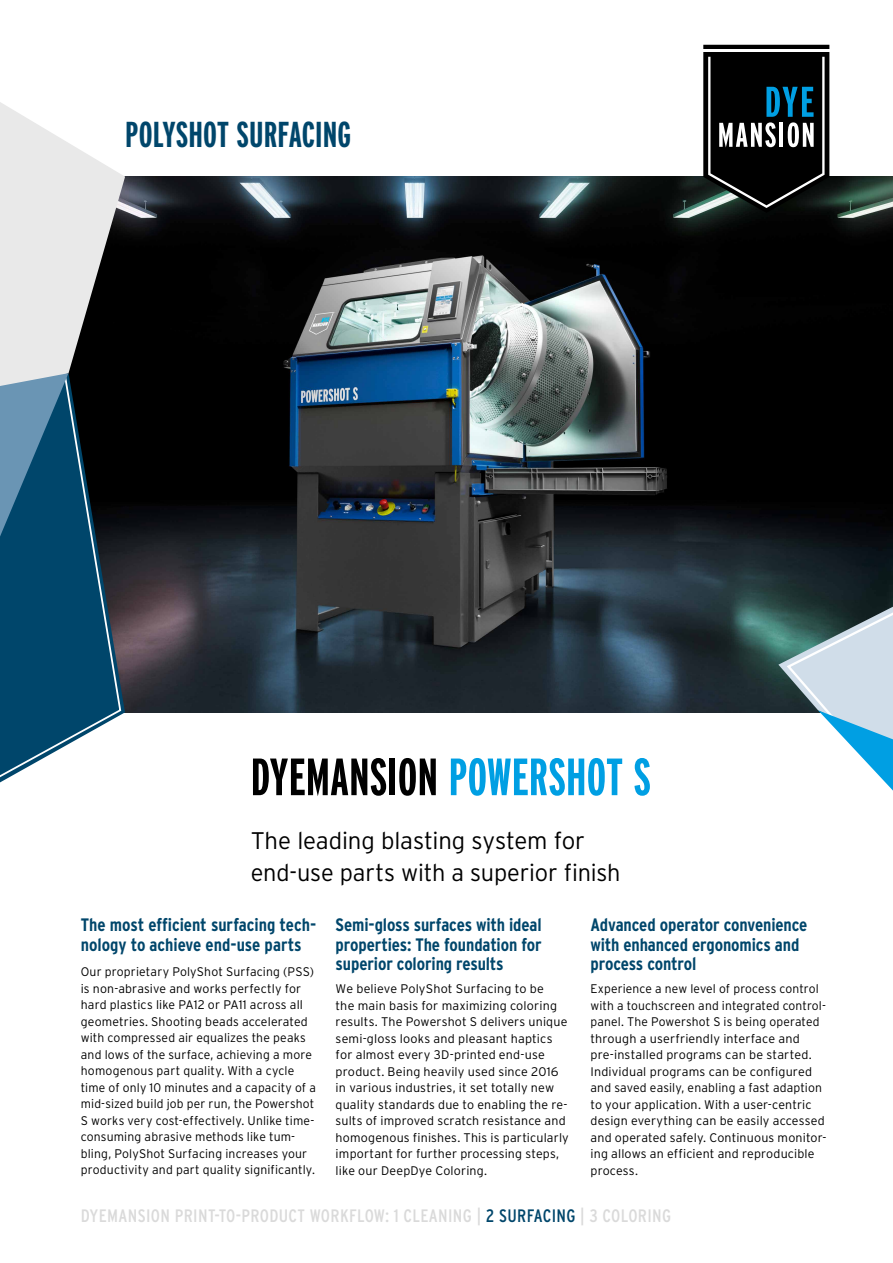
<style>
.page{position:relative;width:893px;height:1263px;background:#fff}
.page>*{position:absolute;margin:0;border:0;box-sizing:border-box;transform-origin:0 0}
.t1{font:700 52.35px "Interstate Compressed";color:#000}
.t2{font:700 36px "Interstate Compressed";letter-spacing:.005em;color:#00466b}
.t3{font:300 24px/31.5px "Interstate";letter-spacing:-.01em;color:#000}
.t4{font:700 18px/19.5px "Interstate Condensed";letter-spacing:-.005em;color:#00466b}
.t5{font:18px "Interstate Condensed";letter-spacing:.02em;color:#dadada}
.t6{font:300 12.45px/16.5px "Interstate";letter-spacing:.01em;color:#000}
.s1{color:#009fe3}
.s2{color:#00466b}
</style>
<div class="page">
<img style="left:125px;top:177px;width:768px;height:535px">
<svg style="left:703px;top:45px;width:126px;height:168px;background:#22292b"></svg>
<svg style="left:0;top:537px;width:122px;height:246px;background:#2c617e"></svg>
<svg style="left:0;top:102px;width:125px;height:435px;background:#89979f"></svg>
<svg style="left:778px;top:601px;width:115px;height:190px"></svg>
<h2 class="t2" style="left:125px;top:114px;width:228px">POLYSHOT SURFACING</h2>
<h1 class="t1" style="left:251px;top:748px;width:402px">DYEMANSION <span class="s1">POWERSHOT S</span></h1>
<h3 class="t3" style="left:251px;top:825px;width:371px">The leading blasting system for end-use parts with a superior finish</h3>
<h3 class="t4" style="left:81px;top:915px;width:237px">The most efficient surfacing tech&shy;nology to achieve end-use parts</h3>
<p class="t6" style="left:81px;top:963px;width:237px">Our proprietary PolyShot Surfacing (PSS) is non-abrasive and works perfectly for hard plastics like PA12 or PA11 across all geometries. Shooting beads accelerated with compressed air equalizes the peaks and lows of the surface, achieving a more homogenous part quality. With a cycle time of only 10 minutes and a capacity of a mid-sized build job per run, the Powershot S works very cost-effectively. Unlike time&shy;consuming abrasive methods like tum&shy;bling, PolyShot Surfacing increases your productivity and part quality significantly.</p>
<h3 class="t4" style="left:336px;top:915px;width:208px;text-align:justify">Semi-gloss surfaces with ideal properties: The foundation for superior coloring results</h3>
<p class="t6" style="left:336px;top:980px;width:235px">We believe PolyShot Surfacing to be<br>the main basis for maximizing coloring results. The Powershot S delivers unique semi-gloss looks and pleasant haptics for almost every 3D-printed end-use product. Being heavily used since 2016 in various industries, it set totally new quality standards due to enabling the re&shy;sults of improved scratch resistance and homogenous finishes. This is particularly important for further processing steps, like our DeepDye Coloring.</p>
<h3 class="t4" style="left:590px;top:915px;width:218px">Advanced operator convenience with enhanced ergonomics and process control</h3>
<p class="t6" style="left:590px;top:980px;width:238px">Experience a new level of process control with a touchscreen and integrated control&shy;panel. The Powershot S is being operated through a userfriendly interface and pre-installed programs can be started.<br>Individual programs can be configured and saved easily, enabling a fast adaption to your application. With a user-centric design everything can be easily accessed and operated safely. Continuous monitor&shy;ing allows an efficient and reproducible process.</p>
<h3 class="t5" style="left:81px;top:1205px;width:592px">DYEMANSION PRINT-TO-PRODUCT WORKFLOW: 1 CLEANING | <span class="s2">2 SURFACING</span> | 3 COLORING</h3>
</div>
